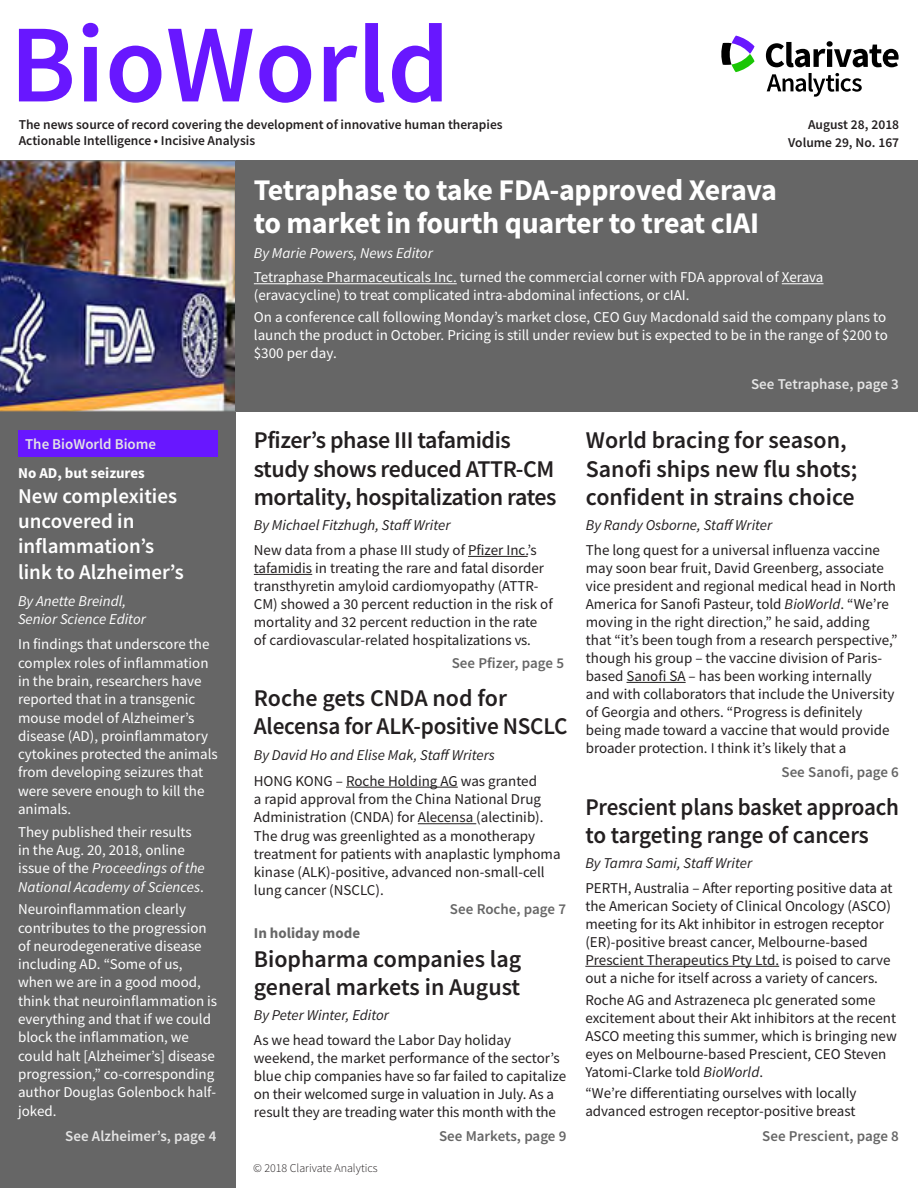
<style>
.page{position:relative;width:918px;height:1188px;background:#fff}
.page>*{position:absolute;margin:0;border:0;box-sizing:border-box;transform-origin:0 0}
.t1{font:600 111px "Source Sans Pro";color:#6817ff}
.new_lede_headline{font:700 30px/32.4px "Source Sans Pro";letter-spacing:-.01em;color:#fff}
.new_small_headline{font:600 24px/28.8px "Source Sans Pro";letter-spacing:-.01em;color:#231f20}
.new_small_headline-2{font:600 24px/28.8px "Source Sans Pro";letter-spacing:-.01em;color:#231f20;scale:.96 1}
.new_sidebar_headline{font:600 21px/25.2px "Source Sans Pro";color:#fff}
.new_body{font:15px/18px "Source Sans Pro";color:#231f20}
.new_body-2{font:15px/18.3px "Source Sans Pro";color:#fff}
.new_byline{font:italic 15px "Source Sans Pro";color:#231f20}
.t2{font:600 15px "Source Sans Pro";color:#666}
.t3{font:600 15px "Source Sans Pro";color:#e4e4e4}
.new_byline-2{font:italic 15px/18px "Source Sans Pro";color:#fff}
.new_byline_white{font:italic 15px "Source Sans Pro";color:#fff}
.new_kicker{font:700 15px "Source Sans Pro";color:#fff}
.new_kicker-2{font:700 15px "Source Sans Pro";color:#666}
.t4{font:600 13.5px/18px "Source Sans Pro";color:#231f20;text-align:right}
.t5{font:300 12px "Source Sans Pro";color:#231f20}
.s1{font-style:italic}
</style>
<div class="page">
<div style="left:236px;top:160px;width:682px;height:252px;background:#666"></div>
<div style="left:0;top:412px;width:236px;height:776px;background:#666"></div>
<svg style="left:721px;top:36px;width:34px;height:36px"></svg>
<svg style="left:766px;top:41px;width:133px;height:26px"></svg>
<svg style="left:767px;top:73px;width:95px;height:24px"></svg>
<img style="left:0;top:160px;width:236px;height:252px">
<hr style="left:468px;top:556px;width:60px;height:1px;background:#231f20">
<hr style="left:254px;top:574px;width:58px;height:1px;background:#231f20">
<hr style="left:627px;top:682px;width:59px;height:1px;background:#231f20">
<hr style="left:346px;top:787px;width:112px;height:1px;background:#231f20">
<hr style="left:418px;top:823px;width:58px;height:1px;background:#231f20">
<hr style="left:585px;top:966px;width:194px;height:1px;background:#231f20">
<div style="left:18px;top:430px;width:200px;height:27px;background:#6817ff"></div>
<hr style="left:254px;top:283px;width:203px;height:1px;background:#fff">
<hr style="left:782px;top:283px;width:42px;height:1px;background:#fff">
<h1 class="t1" style="left:10px;top:-8px;width:442px">BioWorld</h1>
<p class="t4" style="left:19px;top:116px;width:486px;line-height:16.2px;text-align:left">The news source of record covering the development of innovative human therapies<br>Actionable Intelligence • Incisive Analysis</p>
<p class="t4" style="left:788px;top:115px;width:112px">August 28, 2018<br>Volume 29, No. 167</p>
<p class="new_lede_headline" style="left:254px;top:174px;width:525px">Tetraphase to take FDA-approved Xerava to market in fourth quarter to treat cIAI</p>
<p class="new_byline_white" style="left:254px;top:243px;width:180px">By Marie Powers, News Editor</p>
<p class="new_body-2" style="left:254px;top:268px;width:571px">Tetraphase Pharmaceuticals Inc. turned the commercial corner with FDA approval of Xerava (eravacycline) to treat complicated intra-abdominal infections, or cIAI.</p>
<p class="new_body-2" style="left:254px;top:307px;width:636px;text-align:justify">On a conference call following Monday’s market close, CEO Guy Macdonald said the company plans to launch the product in October. Pricing is still under review but is expected to be in the range of $200 to $300 per day.</p>
<p class="t3" style="left:25px;top:434px;width:133px">The BioWorld Biome</p>
<p class="new_kicker" style="left:18px;top:463px;width:128px">No AD, but seizures</p>
<p class="new_sidebar_headline" style="left:18px;top:483px;width:167px">New complexities uncovered in inflammation’s link to Alzheimer’s</p>
<p class="new_byline-2" style="left:18px;top:592px;width:129px">By Anette Breindl,<br>Senior Science Editor</p>
<p class="new_body-2" style="left:18px;top:635px;width:201px">In findings that underscore the complex roles of inflammation in the brain, researchers have reported that in a transgenic mouse model of Alzheimer’s disease (AD), proinflammatory cytokines protected the animals from developing seizures that were severe enough to kill the animals.</p>
<p class="new_body-2" style="left:18px;top:822px;width:188px">They published their results in the Aug. 20, 2018, online issue of the <span class="s1">Proceedings of the<br>National Academy of Sciences</span>.</p>
<p class="new_body-2" style="left:18px;top:900px;width:201px">Neuroinflammation clearly contributes to the progression of neurodegenerative disease including AD. “Some of us, when we are in a good mood, think that neuroinflammation is everything and that if we could block the inflammation, we could halt [Alzheimer’s] disease progression,” co-corresponding author Douglas Golenbock half&shy;joked.</p>
<p class="new_small_headline" style="left:254px;top:425px;width:304px">Pfizer’s phase III tafamidis study shows reduced ATTR-CM mortality, hospitalization rates</p>
<p class="new_byline" style="left:254px;top:516px;width:198px">By Michael Fitzhugh, Staff Writer</p>
<p class="new_body" style="left:254px;top:541px;width:300px">New data from a phase III study of Pfizer Inc.’s tafamidis in treating the rare and fatal disorder transthyretin amyloid cardiomyopathy (ATTR-CM) showed a 30 percent reduction in the risk of mortality and 32 percent reduction in the rate of cardiovascular-related hospitalizations vs.</p>
<p class="t2" style="left:452px;top:653px;width:114px">See Pfizer, page 5</p>
<p class="new_small_headline" style="left:254px;top:683px;width:315px">Roche gets CNDA nod for<br>Alecensa for ALK-positive NSCLC</p>
<p class="new_byline" style="left:254px;top:745px;width:242px">By David Ho and Elise Mak, Staff Writers</p>
<p class="new_body" style="left:254px;top:771px;width:308px">HONG KONG – Roche Holding AG was granted<br>a rapid approval from the China National Drug Administration (CNDA) for Alecensa (alectinib).<br>The drug was greenlighted as a monotherapy treatment for patients with anaplastic lymphoma kinase (ALK)-positive, advanced non-small-cell lung cancer (NSCLC).</p>
<p class="t2" style="left:450px;top:899px;width:118px">See Roche, page 7</p>
<p class="new_kicker-2" style="left:254px;top:923px;width:108px">In holiday mode</p>
<p class="new_small_headline" style="left:254px;top:944px;width:269px">Biopharma companies lag general markets in August</p>
<p class="new_byline" style="left:254px;top:1006px;width:137px">By Peter Winter, Editor</p>
<p class="new_body" style="left:254px;top:1031px;width:314px">As we head toward the Labor Day holiday weekend, the market performance of the sector’s blue chip companies have so far failed to capitalize on their welcomed surge in valuation in July. As a result they are treading water this month with the</p>
<p class="t3" style="left:751px;top:374px;width:149px">See Tetraphase, page 3</p>
<p class="new_small_headline" style="left:586px;top:425px;width:273px">World bracing for season,<br>Sanofi ships new flu shots; confident in strains choice</p>
<p class="new_byline" style="left:586px;top:516px;width:188px">By Randy Osborne, Staff Writer</p>
<p class="new_body" style="left:586px;top:541px;width:313px">The long quest for a universal influenza vaccine may soon bear fruit, David Greenberg, associate vice president and regional medical head in North America for Sanofi Pasteur, told <span class="s1">BioWorld</span>. “We’re moving in the right direction,” he said, adding that “it’s been tough from a research perspective,” though his group – the vaccine division of Paris&shy;based Sanofi SA – has been working internally and with collaborators that include the University of Georgia and others. “Progress is definitely being made toward a vaccine that would provide broader protection. I think it’s likely that a</p>
<p class="t2" style="left:782px;top:762px;width:119px">See Sanofi, page 6</p>
<p class="new_small_headline-2" style="left:585px;top:792px;width:328px">Prescient plans basket approach to targeting range of cancers</p>
<p class="new_byline" style="left:585px;top:854px;width:168px">By Tamra Sami, Staff Writer</p>
<p class="new_body" style="left:585px;top:879px;width:309px">PERTH, Australia – After reporting positive data at the American Society of Clinical Oncology (ASCO) meeting for its Akt inhibitor in estrogen receptor (ER)-positive breast cancer, Melbourne-based Prescient Therapeutics Pty Ltd. is poised to carve out a niche for itself across a variety of cancers.</p>
<p class="new_body" style="left:585px;top:991px;width:313px">Roche AG and Astrazeneca plc generated some excitement about their Akt inhibitors at the recent ASCO meeting this summer, which is bringing new eyes on Melbourne-based Prescient, CEO Steven Yatomi-Clarke told <span class="s1">BioWorld</span>.</p>
<p class="new_body" style="left:585px;top:1084px;width:273px">“We’re differentiating ourselves with locally advanced estrogen receptor-positive breast</p>
<p class="t3" style="left:65px;top:1127px;width:153px">See Alzheimer’s, page 4</p>
<p class="t2" style="left:439px;top:1126px;width:129px">See Markets, page 9</p>
<p class="t2" style="left:762px;top:1127px;width:138px">See Prescient, page 8</p>
<p class="t5" style="left:253px;top:1160px;width:126px">© 2018 Clarivate Analytics</p>
</div>
